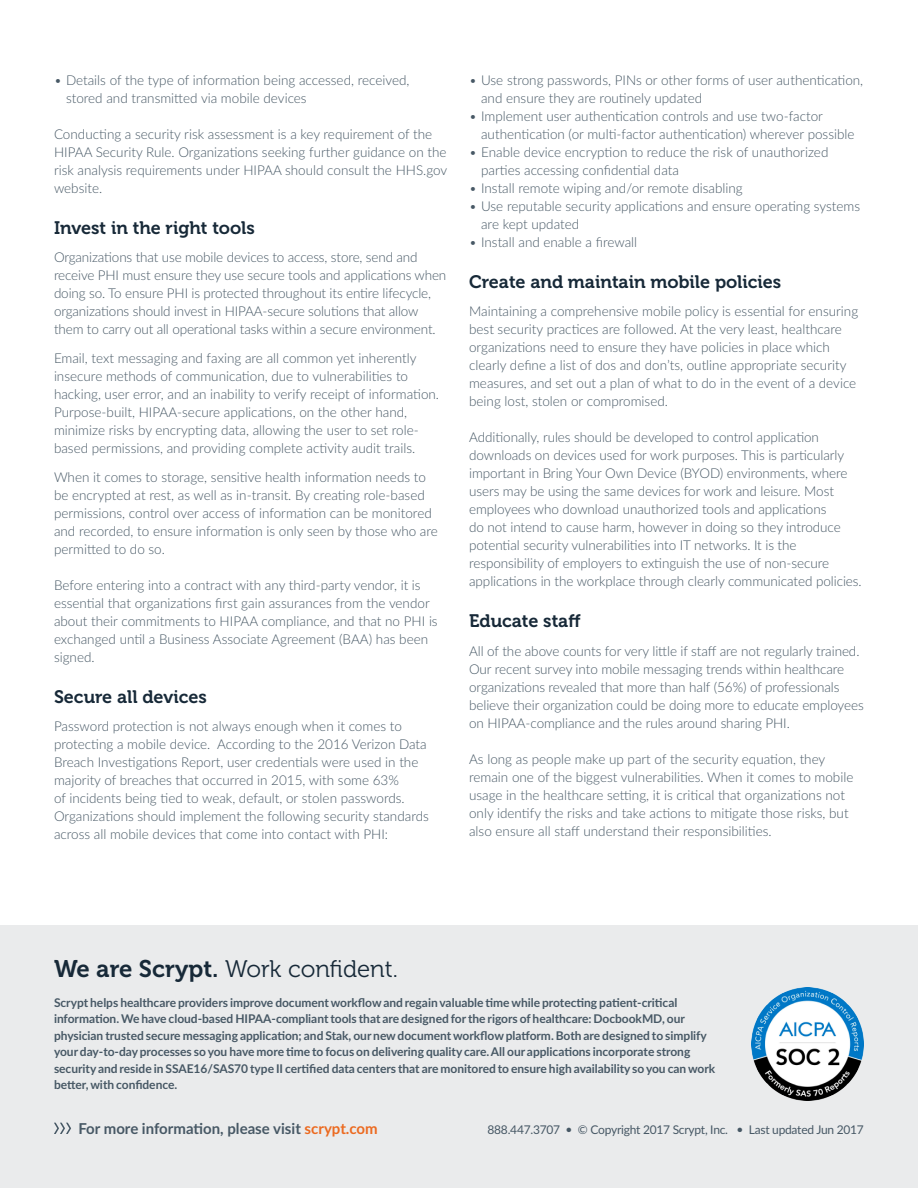
<style>
.page{position:relative;width:918px;height:1188px;background:#fff}
.page>*{position:absolute;margin:0;border:0;box-sizing:border-box;transform-origin:0 0}
.Heading_3{font:24px "Museo 300";color:#172938}
.Heading_4{font:18px "Museo 700";color:#172938}
.Footer_More_Info_Lin{font:700 15px "Lato";color:#475865}
.Body{font:300 13.5px/18px "Lato";color:#475865}
.Heading_4-2{font:300 13.5px/18px "Lato";letter-spacing:-.01em;color:#475865}
.Footer_Text{font:700 12px/16.5px "Lato";color:#475865}
.Footer_Copyright___D{font:12px "Lato";letter-spacing:-.02em;color:#475865}
.s1{font-family:"Museo 700"}
.s2{color:#ec6a20}
</style>
<div class="page">
<div style="left:0;top:925px;width:918px;height:263px;background:#eaebec"></div>
<svg style="left:54px;top:1123px;width:17px;height:11px"></svg>
<img style="left:752px;top:988px;width:112px;height:112px">
<p class="Body" style="left:66px;top:71px;width:345px;text-indent:-12px">• Details of the type of information being accessed, received, stored and transmitted via mobile devices</p>
<p class="Body" style="left:54px;top:125px;width:395px">Conducting a security risk assessment is a key requirement of the HIPAA Security Rule. Organizations seeking further guidance on the risk analysis requirements under HIPAA should consult the HHS.gov website.</p>
<p class="Heading_4" style="left:54px;top:217px;width:202px">Invest in the right tools</p>
<p class="Heading_4-2" style="left:54px;top:248px;width:394px">Organizations that use mobile devices to access, store, send and receive PHI must ensure they use secure tools and applications when doing so. To ensure PHI is protected throughout its entire lifecycle, organizations should invest in HIPAA-secure solutions that allow them to carry out all operational tasks within a secure environment.</p>
<p class="Heading_4-2" style="left:54px;top:349px;width:387px">Email, text messaging and faxing are all common yet inherently insecure methods of communication, due to vulnerabilities to hacking, user error, and an inability to verify receipt of information.<br>Purpose-built, HIPAA-secure applications, on the other hand, minimize risks by encrypting data, allowing the user to set role&shy;based permissions, and providing complete activity audit trails.</p>
<p class="Body" style="left:54px;top:468px;width:385px">When it comes to storage, sensitive health information needs to be encrypted at rest, as well as in-transit. By creating role-based permissions, control over access of information can be monitored and recorded, to ensure information is only seen by those who are permitted to do so.</p>
<p class="Body" style="left:54px;top:576px;width:385px">Before entering into a contract with any third-party vendor, it is essential that organizations first gain assurances from the vendor about their commitments to HIPAA compliance, and that no PHI is exchanged until a Business Associate Agreement (BAA) has been signed.</p>
<p class="Heading_4" style="left:54px;top:686px;width:154px">Secure all devices</p>
<p class="Body" style="left:54px;top:717px;width:376px">Password protection is not always enough when it comes to protecting a mobile device. According to the 2016 Verizon Data Breach Investigations Report, user credentials were used in the majority of breaches that occurred in 2015, with some 63%<br>of incidents being tied to weak, default, or stolen passwords.<br>Organizations should implement the following security standards across all mobile devices that come into contact with PHI:</p>
<p class="Body" style="left:481px;top:71px;width:384px;text-indent:-12px">• Use strong passwords, PINs or other forms of user authentication, and ensure they are routinely updated</p>
<p class="Body" style="left:481px;top:107px;width:375px;text-indent:-12px">• Implement user authentication controls and use two-factor authentication (or multi-factor authentication) wherever possible</p>
<p class="Body" style="left:481px;top:143px;width:349px;text-indent:-12px">• Enable device encryption to reduce the risk of unauthorized parties accessing confidential data</p>
<p class="Body" style="left:469px;top:179px;width:275px">• Install remote wiping and/or remote disabling</p>
<p class="Body" style="left:481px;top:197px;width:381px;text-indent:-12px">• Use reputable security applications and ensure operating systems are kept updated</p>
<p class="Body" style="left:469px;top:233px;width:170px">• Install and enable a firewall</p>
<p class="Heading_4" style="left:469px;top:271px;width:314px">Create and maintain mobile policies</p>
<p class="Body" style="left:469px;top:302px;width:391px">Maintaining a comprehensive mobile policy is essential for ensuring best security practices are followed. At the very least, healthcare organizations need to ensure they have policies in place which clearly define a list of dos and don’ts, outline appropriate security measures, and set out a plan of what to do in the event of a device being lost, stolen or compromised.</p>
<p class="Body" style="left:469px;top:428px;width:394px">Additionally, rules should be developed to control application downloads on devices used for work purposes. This is particularly important in Bring Your Own Device (BYOD) environments, where users may be using the same devices for work and leisure. Most employees who download unauthorized tools and applications<br>do not intend to cause harm, however in doing so they introduce potential security vulnerabilities into IT networks. It is the responsibility of employers to extinguish the use of non-secure applications in the workplace through clearly communicated policies.</p>
<p class="Heading_4" style="left:469px;top:611px;width:113px">Educate staff</p>
<p class="Body" style="left:469px;top:641px;width:396px">All of the above counts for very little if staff are not regularly trained.<br>Our recent survey into mobile messaging trends within healthcare organizations revealed that more than half (56%) of professionals believe their organization could be doing more to educate employees on HIPAA-compliance and the rules around sharing PHI.</p>
<p class="Body" style="left:469px;top:749px;width:386px">As long as people make up part of the security equation, they remain one of the biggest vulnerabilities. When it comes to mobile usage in the healthcare setting, it is critical that organizations not only identify the risks and take actions to mitigate those risks, but also ensure all staff understand their responsibilities.</p>
<p class="Heading_3" style="left:54px;top:956px;width:346px"><span class="s1">We are Scrypt.</span> Work confident.</p>
<p class="Footer_Text" style="left:54px;top:994px;width:663px">Scrypt helps healthcare providers improve document workflow and regain valuable time while protecting patient-critical information. We have cloud-based HIPAA-compliant tools that are designed for the rigors of healthcare: DocbookMD, our physician trusted secure messaging application; and Stak, our new document workflow platform. Both are designed to simplify your day-to-day processes so you have more time to focus on delivering quality care. All our applications incorporate strong security and reside in SSAE16/SAS70 type II certified data centers that are monitored to ensure high availability so you can work better, with confidence.</p>
<p class="Footer_More_Info_Lin" style="left:78px;top:1117px;width:301px">For more information, please visit <span class="s2">scrypt.com</span></p>
<p class="Footer_Copyright___D" style="left:488px;top:1121px;width:74px">888.447.3707</p>
<p class="Footer_Copyright___D" style="left:578px;top:1121px;width:152px">© Copyright 2017 Scrypt, Inc.</p>
<p class="Footer_Copyright___D" style="left:749px;top:1121px;width:117px">Last updated Jun 2017</p>
</div>
